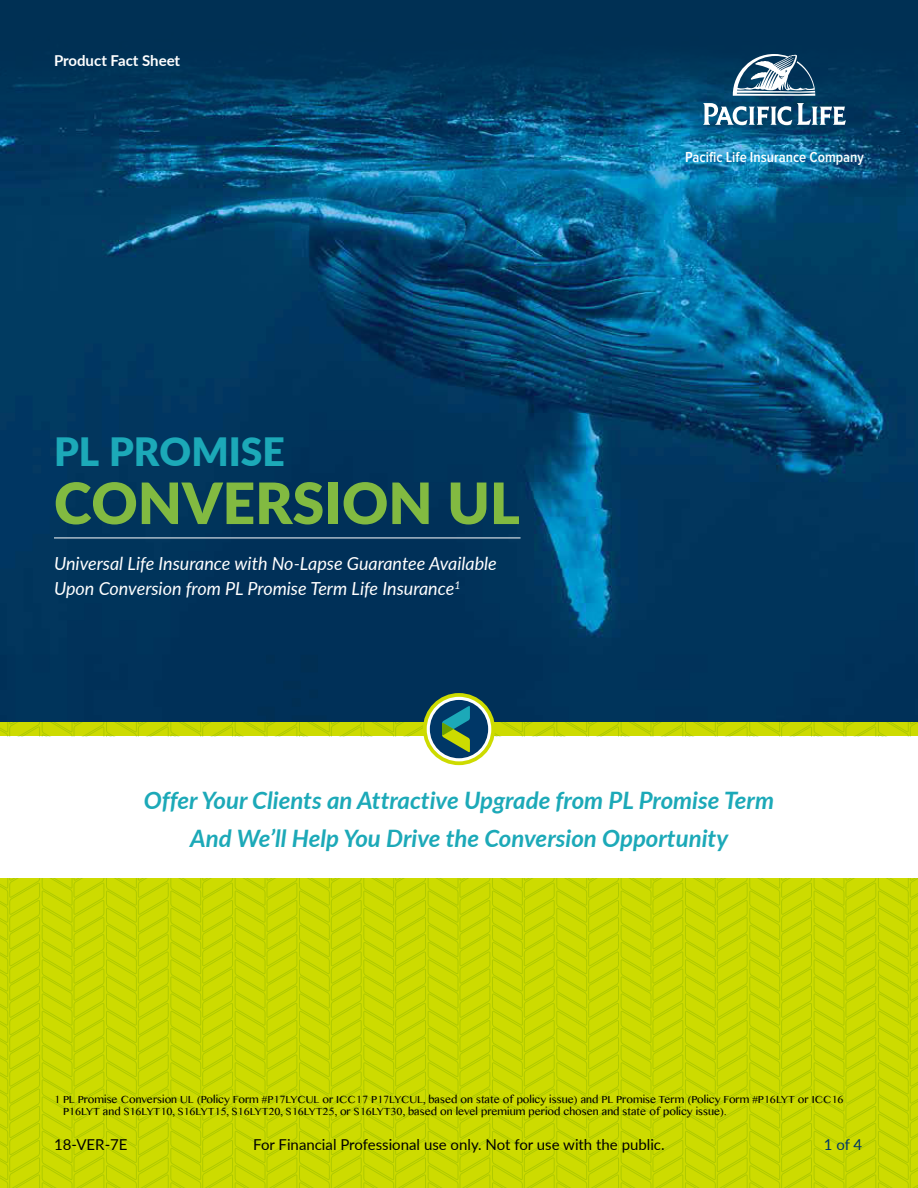
<style>
.page{position:relative;width:918px;height:1188px;background:#fff}
.page>*{position:absolute;margin:0;border:0;box-sizing:border-box;transform-origin:0 0}
.t1{font:900 57px "Lato";color:#82ba41}
.t2{font:900 39px "Lato";color:#1ca9b8}
.t3{font:italic 700 24px/38.2px "Lato";color:#1ca9b8;text-align:center}
.t4{font:italic 18px/25.5px "Lato";color:#fff}
.t5{font:15px/12px "Sinhala MN";color:#000}
.t6{font:15px "Lato";color:#000}
.t7{font:600 15px "Proxima Nova Cond";color:#fff}
.t8{font:700 15px "Lato";color:#fff}
.t9{font:15px "Lato";color:#003767}
</style>
<div class="page">
<img style="left:0;top:168px;width:918px;height:537px">
<hr style="left:54px;top:538px;width:467px;height:1px;background:#fff">
<svg style="left:0;top:0;width:918px;height:168px;background:#033f66"></svg>
<svg style="left:733px;top:54px;width:82px;height:42px"></svg>
<svg style="left:703px;top:103px;width:143px;height:22px"></svg>
<svg style="left:0;top:879px;width:918px;height:309px;background:#c7d700"></svg>
<svg style="left:425px;top:695px;width:68px;height:68px"></svg>
<div style="left:423px;top:693px;width:72px;height:72px;border:4px solid #cddb00;border-radius:50%"></div>
<div style="left:430px;top:700px;width:58px;height:58px;background:#003767;border-radius:50%"></div>
<svg style="left:0;top:705px;width:918px;height:48px"></svg>
<p class="t8" style="left:54px;top:50px;width:128px">Product Fact Sheet</p>
<h2 class="t2" style="left:54px;top:422px;width:232px">PL PROMISE</h2>
<h1 class="t1" style="left:54px;top:460px;width:467px">CONVERSION UL</h1>
<p class="t4" style="left:54px;top:550px;width:444px">Universal Life Insurance with No-Lapse Guarantee Available<br>Upon Conversion from PL Promise Term Life Insurance<sup>1</sup></p>
<p class="t7" style="left:685px;top:148px;width:180px">Pacific Life Insurance Company</p>
<h3 class="t3" style="left:144px;top:780px;width:632px">Offer Your Clients an Attractive Upgrade from PL Promise Term<br>And We’ll Help You Drive the Conversion Opportunity</h3>
<p class="t5" style="left:63px;top:1093px;width:782px;text-indent:-9px">1 PL Promise Conversion UL (Policy Form #P17LYCUL or ICC17 P17LYCUL, based on state of policy issue) and PL Promise Term (Policy Form #P16LYT or ICC16<br>P16LYT and S16LYT10, S16LYT15, S16LYT20, S16LYT25, or S16LYT30, based on level premium period chosen and state of policy issue).</p>
<p class="t6" style="left:54px;top:1134px;width:75px">18-VER-7E</p>
<p class="t6" style="left:253px;top:1134px;width:413px">For Financial Professional use only. Not for use with the public.</p>
<p class="t9" style="left:824px;top:1134px;width:40px">1 of 4</p>
</div>
